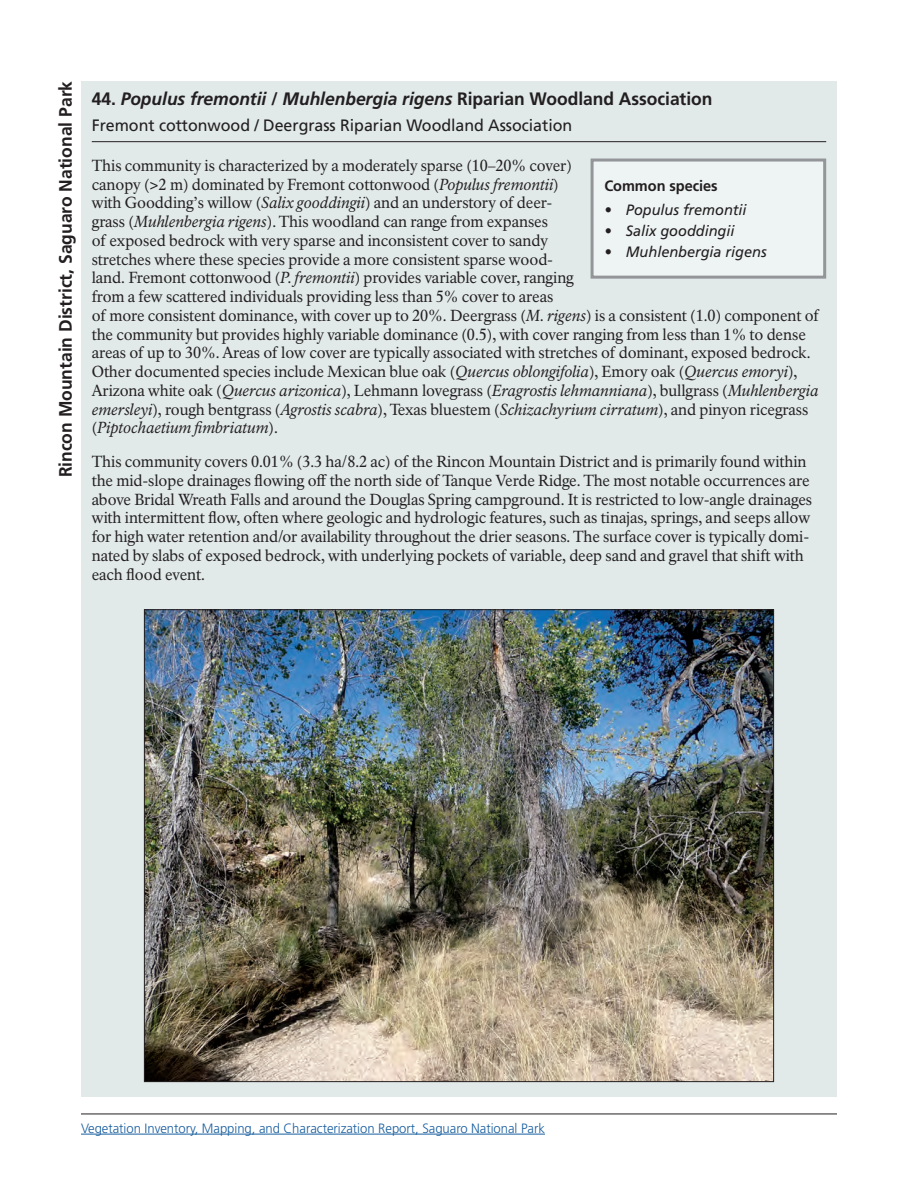
<style>
.page{position:relative;width:918px;height:1188px;background:#fff}
.page>*{position:absolute;margin:0;border:0;box-sizing:border-box;transform-origin:0 0}
.HeadingBold{font:italic 700 18px "Frutiger LT Std";letter-spacing:-.005em;color:#231f20}
.t1{font:700 18px "Frutiger LT Std";color:#231f20}
.HeadingRegular{font:16.5px "Frutiger LT Std";letter-spacing:-.005em;color:#231f20}
.body_text{font:15.75px/18.8px "NPS Rawlinson OT";letter-spacing:-.01em;color:#231f20}
.t2{font:italic 15px "Frutiger LT Std";letter-spacing:-.005em;color:#231f20}
.BoxHeader{font:700 15px "Frutiger LT Std";letter-spacing:-.005em;color:#231f20}
.t3{font:300 13.5px "Frutiger LT Std";letter-spacing:-.005em;color:#175d9e}
.s1{font-style:normal}
.s2{font-style:italic}
</style>
<div class="page">
<hr style="left:81px;top:1114px;width:756px;height:1px;background:#231f20">
<hr style="left:81px;top:1134px;width:464px;height:1px;background:#175d9e">
<div style="left:81px;top:81px;width:756px;height:1015px;background:#e1e9e9"></div>
<hr style="left:92px;top:141px;width:734px;height:1px;background:#231f20">
<img style="left:146px;top:611px;width:626px;height:469px">
<div style="left:592px;top:160px;width:233px;height:117px;background:#eef3f3"></div>
<div style="left:591px;top:159px;width:235px;height:120px;border:3px solid #939598"></div>
<p class="t1" style="left:55px;top:477px;width:398px;rotate:-90deg">Rincon Mountain District, Saguaro National Park</p>
<h1 class="HeadingBold" style="left:92px;top:88px;width:622px"><span class="s1">44.</span> Populus fremontii <span class="s1">/</span> Muhlenbergia rigens <span class="s1">Riparian Woodland Association</span></h1>
<p class="HeadingRegular" style="left:92px;top:115px;width:482px">Fremont cottonwood / Deergrass Riparian Woodland Association</p>
<p class="body_text" style="left:92px;top:156px;width:728px">This community is characterized by a moderately sparse (10–20% cover)<br>canopy (&gt;2 m) dominated by Fremont cottonwood (<span class="s2">Populus fremontii</span>)<br>with Goodding’s willow (<span class="s2">Salix gooddingii</span>) and an understory of deer-<br>grass (<span class="s2">Muhlenbergia rigens</span>). This woodland can range from expanses<br>of exposed bedrock with very sparse and inconsistent cover to sandy<br>stretches where these species provide a more consistent sparse wood-<br>land. Fremont cottonwood (<span class="s2">P. fremontii</span>) provides variable cover, ranging<br>from a few scattered individuals providing less than 5% cover to areas<br>of more consistent dominance, with cover up to 20%. Deergrass (<span class="s2">M. rigens</span>) is a consistent (1.0) component of the community but provides highly variable dominance (0.5), with cover ranging from less than 1% to dense areas of up to 30%. Areas of low cover are typically associated with stretches of dominant, exposed bedrock.<br>Other documented species include Mexican blue oak (<span class="s2">Quercus oblongifolia</span>), Emory oak (<span class="s2">Quercus emoryi</span>), Arizona white oak (<span class="s2">Quercus arizonica</span>), Lehmann lovegrass (<span class="s2">Eragrostis lehmanniana</span>), bullgrass (<span class="s2">Muhlenbergia emersleyi</span>), rough bentgrass (<span class="s2">Agrostis scabra</span>), Texas bluestem (<span class="s2">Schizachyrium cirratum</span>), and pinyon ricegrass (<span class="s2">Piptochaetium fimbriatum</span>).</p>
<p class="body_text" style="left:92px;top:452px;width:722px">This community covers 0.01% (3.3 ha/8.2 ac) of the Rincon Mountain District and is primarily found within the mid-slope drainages flowing off the north side of Tanque Verde Ridge. The most notable occurrences are above Bridal Wreath Falls and around the Douglas Spring campground. It is restricted to low-angle drainages with intermittent flow, often where geologic and hydrologic features, such as tinajas, springs, and seeps allow for high water retention and/or availability throughout the drier seasons. The surface cover is typically domi&shy;nated by slabs of exposed bedrock, with underlying pockets of variable, deep sand and gravel that shift with each flood event.</p>
<h2 class="BoxHeader" style="left:604px;top:177px;width:115px">Common species</h2>
<p class="t2" style="left:604px;top:201px;width:144px">• Populus fremontii</p>
<p class="t2" style="left:604px;top:222px;width:132px">• Salix gooddingii</p>
<p class="t2" style="left:604px;top:243px;width:164px">• Muhlenbergia rigens</p>
<p class="t3" style="left:81px;top:1120px;width:466px">Vegetation Inventory, Mapping, and Characterization Report, Saguaro National Park</p>
</div>
